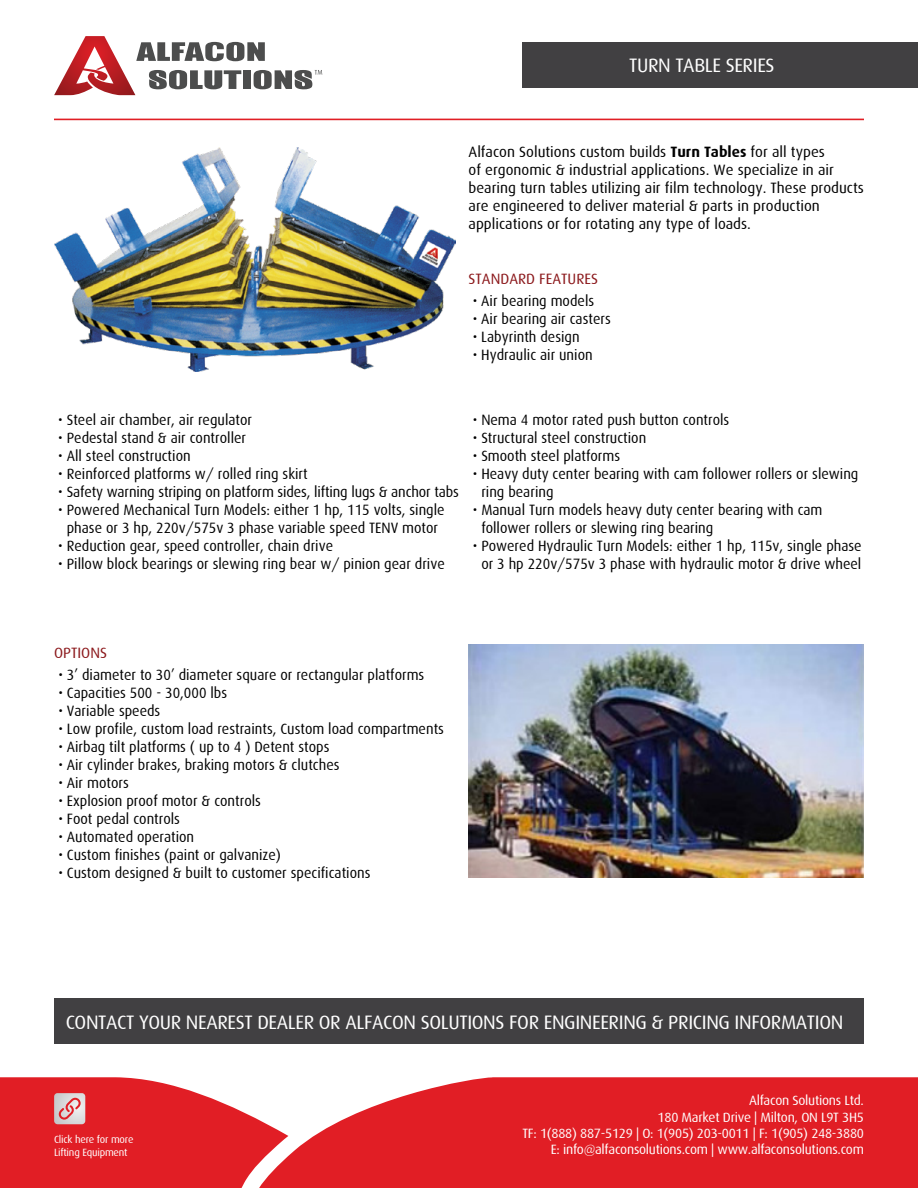
<style>
.page{position:relative;width:918px;height:1188px;background:#fff}
.page>*{position:absolute;margin:0;border:0;box-sizing:border-box;transform-origin:0 0}
.t1{font:19.5px "Dax";letter-spacing:-.02em;color:#fff}
.t2{font:15px/18px "Dax";color:#000;text-align:center;scale:.95 1}
.t3{font:15px/18px "Dax";color:#000}
.t4{font:15px "Dax";color:#8b181b}
.t5{font:13.5px/16.2px "Dax";letter-spacing:-.02em;color:#fff;text-align:right}
.t6{font:10.5px/12.6px "Dax";letter-spacing:-.02em;color:#fff}
.s1{font-weight:700}
</style>
<div class="page">
<svg style="left:54px;top:36px;width:268px;height:59px"></svg>
<svg style="left:0;top:1077px;width:918px;height:111px;background:#e4353b"></svg>
<hr style="left:54px;top:119px;width:810px;height:1px;background:#e11e25">
<svg style="left:54px;top:1093px;width:31px;height:31px"></svg>
<div style="left:523px;top:42px;width:395px;height:46px;background:#414042"></div>
<img style="left:54px;top:148px;width:401px;height:224px">
<div style="left:54px;top:998px;width:810px;height:46px;background:#414042"></div>
<img style="left:469px;top:645px;width:395px;height:233px">
<h1 class="t1" style="left:629px;top:54px;width:147px">TURN TABLE SERIES</h1>
<p class="t3" style="left:469px;top:143px;width:397px">Alfacon Solutions custom builds <span class="s1">Turn Tables</span> for all types<br>of ergonomic &amp; industrial applications. We specialize in air bearing turn tables utilizing air film technology. These products are engineered to deliver material &amp; parts in production applications or for rotating any type of loads.</p>
<p class="t4" style="left:469px;top:271px;width:131px">STANDARD FEATURES</p>
<p class="t2" style="left:473px;top:292px;width:129px">• Air bearing models</p>
<p class="t2" style="left:473px;top:310px;width:147px">• Air bearing air casters</p>
<p class="t2" style="left:473px;top:328px;width:114px">• Labyrinth design</p>
<p class="t2" style="left:473px;top:346px;width:128px">• Hydraulic air union</p>
<p class="t2" style="left:58px;top:411px;width:206px">• Steel air chamber, air regulator</p>
<p class="t2" style="left:58px;top:429px;width:199px">• Pedestal stand &amp; air controller</p>
<p class="t2" style="left:58px;top:447px;width:141px">• All steel construction</p>
<p class="t2" style="left:58px;top:465px;width:264px">• Reinforced platforms w/ rolled ring skirt</p>
<p class="t2" style="left:58px;top:483px;width:423px">• Safety warning striping on platform sides, lifting lugs &amp; anchor tabs</p>
<p class="t2" style="left:58px;top:501px;width:408px">• Powered Mechanical Turn Models: either 1 hp, 115 volts, single phase or 3 hp, 220v/575v 3 phase variable speed TENV motor</p>
<p class="t2" style="left:58px;top:537px;width:291px">• Reduction gear, speed controller, chain drive</p>
<p class="t2" style="left:58px;top:555px;width:408px">• Pillow block bearings or slewing ring bear w/ pinion gear drive</p>
<p class="t2" style="left:473px;top:411px;width:272px">• Nema 4 motor rated push button controls</p>
<p class="t2" style="left:473px;top:429px;width:184px">• Structural steel construction</p>
<p class="t2" style="left:473px;top:447px;width:157px">• Smooth steel platforms</p>
<p class="t2" style="left:481px;top:465px;width:398px;text-align:left;text-indent:-9px">• Heavy duty center bearing with cam follower rollers or slewing ring bearing</p>
<p class="t2" style="left:481px;top:501px;width:361px;text-align:left;text-indent:-9px">• Manual Turn models heavy duty center bearing with cam follower rollers or slewing ring bearing</p>
<p class="t2" style="left:473px;top:537px;width:411px">• Powered Hydraulic Turn Models: either 1 hp, 115v, single phase or 3 hp 220v/575v 3 phase with hydraulic motor &amp; drive wheel</p>
<p class="t4" style="left:54px;top:645px;width:54px">OPTIONS</p>
<p class="t2" style="left:58px;top:666px;width:387px">• 3’ diameter to 30’ diameter square or rectangular platforms</p>
<p class="t2" style="left:58px;top:684px;width:179px">• Capacities 500 - 30,000 lbs</p>
<p class="t2" style="left:58px;top:702px;width:109px">• Variable speeds</p>
<p class="t2" style="left:58px;top:720px;width:407px">• Low profile, custom load restraints, Custom load compartments</p>
<p class="t2" style="left:58px;top:738px;width:287px">• Airbag tilt platforms ( up to 4 ) Detent stops</p>
<p class="t2" style="left:58px;top:756px;width:298px">• Air cylinder brakes, braking motors &amp; clutches</p>
<p class="t2" style="left:58px;top:774px;width:76px">• Air motors</p>
<p class="t2" style="left:58px;top:792px;width:215px">• Explosion proof motor &amp; controls</p>
<p class="t2" style="left:58px;top:810px;width:130px">• Foot pedal controls</p>
<p class="t2" style="left:58px;top:828px;width:145px">• Automated operation</p>
<p class="t2" style="left:58px;top:846px;width:236px">• Custom finishes (paint or galvanize)</p>
<p class="t2" style="left:58px;top:864px;width:330px">• Custom designed &amp; built to customer specifications</p>
<h1 class="t1" style="left:66px;top:1011px;width:779px">CONTACT YOUR NEAREST DEALER OR ALFACON SOLUTIONS FOR ENGINEERING &amp; PRICING INFORMATION</h1>
<p class="t6" style="left:54px;top:1133px;width:81px">Click here for more<br>Lifting Equipment</p>
<p class="t5" style="left:522px;top:1093px;width:343px">Alfacon Solutions Ltd.<br>180 Market Drive | Milton, ON L9T 3H5<br>TF: 1(888) 887-5129 | O: 1(905) 203-0011 | F: 1(905) 248-3880<br>E: info@alfaconsolutions.com | www.alfaconsolutions.com</p>
</div>
